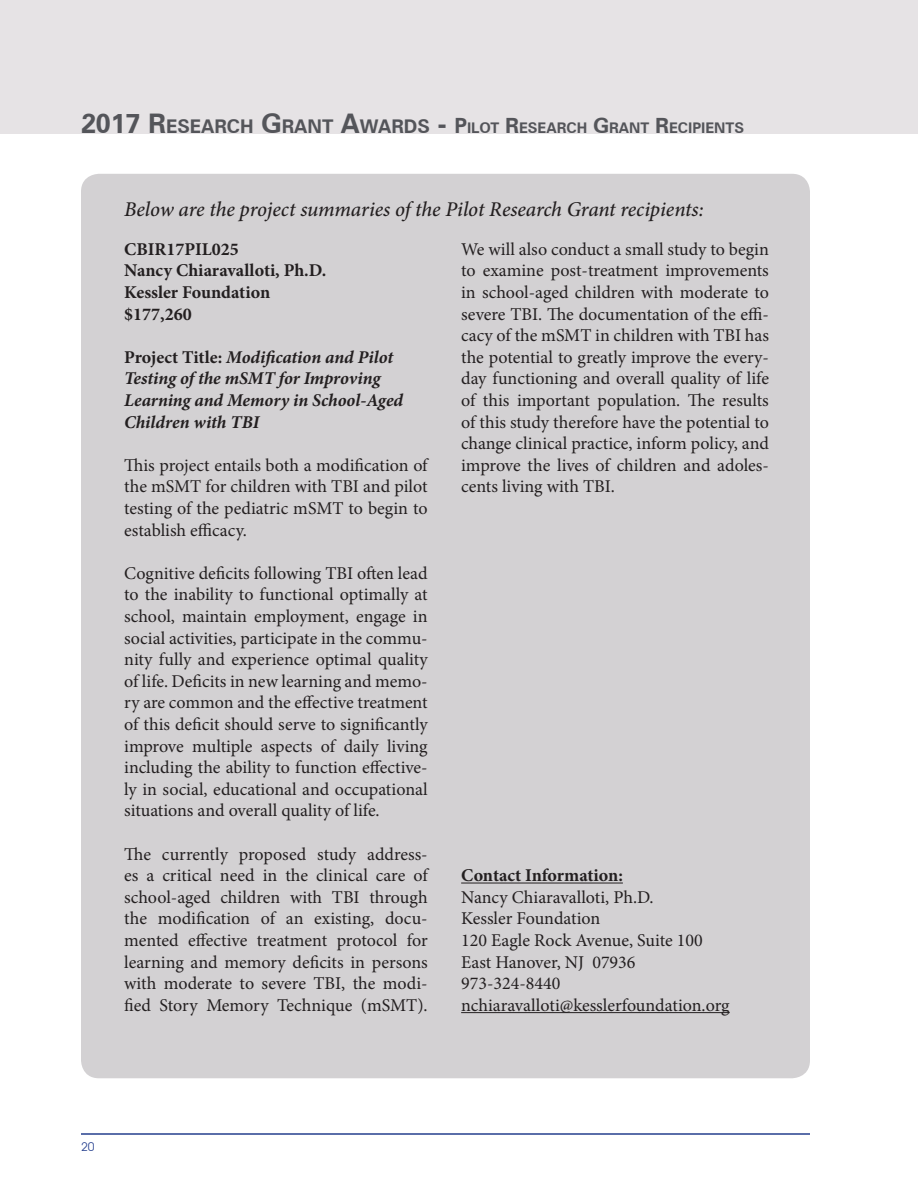
<style>
.page{position:relative;width:918px;height:1188px;background:#fff}
.page>*{position:absolute;margin:0;border:0;box-sizing:border-box;transform-origin:0 0}
.t1{font:italic 500 21px "Minion Pro";letter-spacing:-.01em;color:#231f20}
.t2{font:18px/21.6px "Minion Pro";color:#231f20;text-align:justify}
.t3{font:italic 700 18px/21.6px "Minion Pro";letter-spacing:-.005em;color:#231f20}
.t4{font:700 18px "Minion Pro";color:#231f20}
.t5{font:700 14.7px "Zurich BT";color:#54555a}
.t6{font:12px "Avant Garde IT Cby BT";color:#253f8e}
.s1{font-size:27px}
.s2{font-size:18.9px}
.s3{font-size:21px}
.s4{font-style:normal}
</style>
<div class="page">
<hr style="left:81px;top:1133px;width:729px;height:2px;background:#253f8e">
<div style="left:0;top:0;width:918px;height:134px;background:#e6e3e5"></div>
<div style="left:81px;top:174px;width:729px;height:904px;background:#d3d1d3;border-radius:18px"></div>
<hr style="left:461px;top:883px;width:162px;height:1px;background:#231f20">
<hr style="left:461px;top:1012px;width:269px;height:1px;background:#231f20">
<p class="t5" style="left:81px;top:119px;width:665px"><span class="s1">2017 R</span><span class="s2">ESEARCH</span> <span class="s1">G</span><span class="s2">RANT</span> <span class="s1">A</span><span class="s2">WARDS</span> <span class="s1">-</span> <span class="s3">P</span>ILOT <span class="s3">R</span>ESEARCH <span class="s3">G</span>RANT <span class="s3">R</span>ECIPIENTS</p>
<p class="t1" style="left:124px;top:195px;width:581px">Below are the project summaries of the Pilot Research Grant recipients:</p>
<p class="t4" style="left:124px;top:236px;width:116px">CBIR17PIL025</p>
<p class="t4" style="left:124px;top:258px;width:204px">Nancy Chiaravalloti, Ph.D.</p>
<p class="t4" style="left:124px;top:280px;width:148px">Kessler Foundation</p>
<p class="t4" style="left:124px;top:301px;width:69px">$177,260</p>
<p class="t3" style="left:124px;top:346px;width:281px"><span class="s4">Project Title:</span> Modification and Pilot<br>Testing of the mSMT for Improving<br>Learning and Memory in School-Aged<br>Children with TBI</p>
<p class="t2" style="left:124px;top:454px;width:305px">This project entails both a modification of the mSMT for children with TBI and pilot testing of the pediatric mSMT to begin to establish efficacy.</p>
<p class="t2" style="left:124px;top:562px;width:305px">Cognitive deficits following TBI often lead to the inability to functional optimally at school, maintain employment, engage in social activities, participate in the commu&shy;nity fully and experience optimal quality of life. Deficits in new learning and memo&shy;ry are common and the effective treatment of this deficit should serve to significantly improve multiple aspects of daily living including the ability to function effective&shy;ly in social, educational and occupational situations and overall quality of life.</p>
<p class="t2" style="left:124px;top:843px;width:305px">The currently proposed study address&shy;es a critical need in the clinical care of school-aged children with TBI through the modification of an existing, docu&shy;mented effective treatment protocol for learning and memory deficits in persons with moderate to severe TBI, the modi&shy;fied Story Memory Technique (mSMT).</p>
<p class="t2" style="left:461px;top:238px;width:309px">We will also conduct a small study to begin to examine post-treatment improvements in school-aged children with moderate to severe TBI. The documentation of the effi&shy;cacy of the mSMT in children with TBI has the potential to greatly improve the every&shy;day functioning and overall quality of life of this important population. The results of this study therefore have the potential to change clinical practice, inform policy, and improve the lives of children and adoles&shy;cents living with TBI.</p>
<p class="t4" style="left:461px;top:863px;width:163px">Contact Information:</p>
<p class="t2" style="left:461px;top:886px;width:194px">Nancy Chiaravalloti, Ph.D.</p>
<p class="t2" style="left:461px;top:908px;width:141px">Kessler Foundation</p>
<p class="t2" style="left:461px;top:930px;width:243px">120 Eagle Rock Avenue, Suite 100</p>
<p class="t2" style="left:461px;top:951px;width:176px">East Hanover, NJ 07936</p>
<p class="t2" style="left:461px;top:973px;width:101px">973-324-8440</p>
<p class="t2" style="left:461px;top:994px;width:270px">nchiaravalloti@kesslerfoundation.org</p>
<p class="t6" style="left:81px;top:1139px;width:15px">20</p>
</div>
